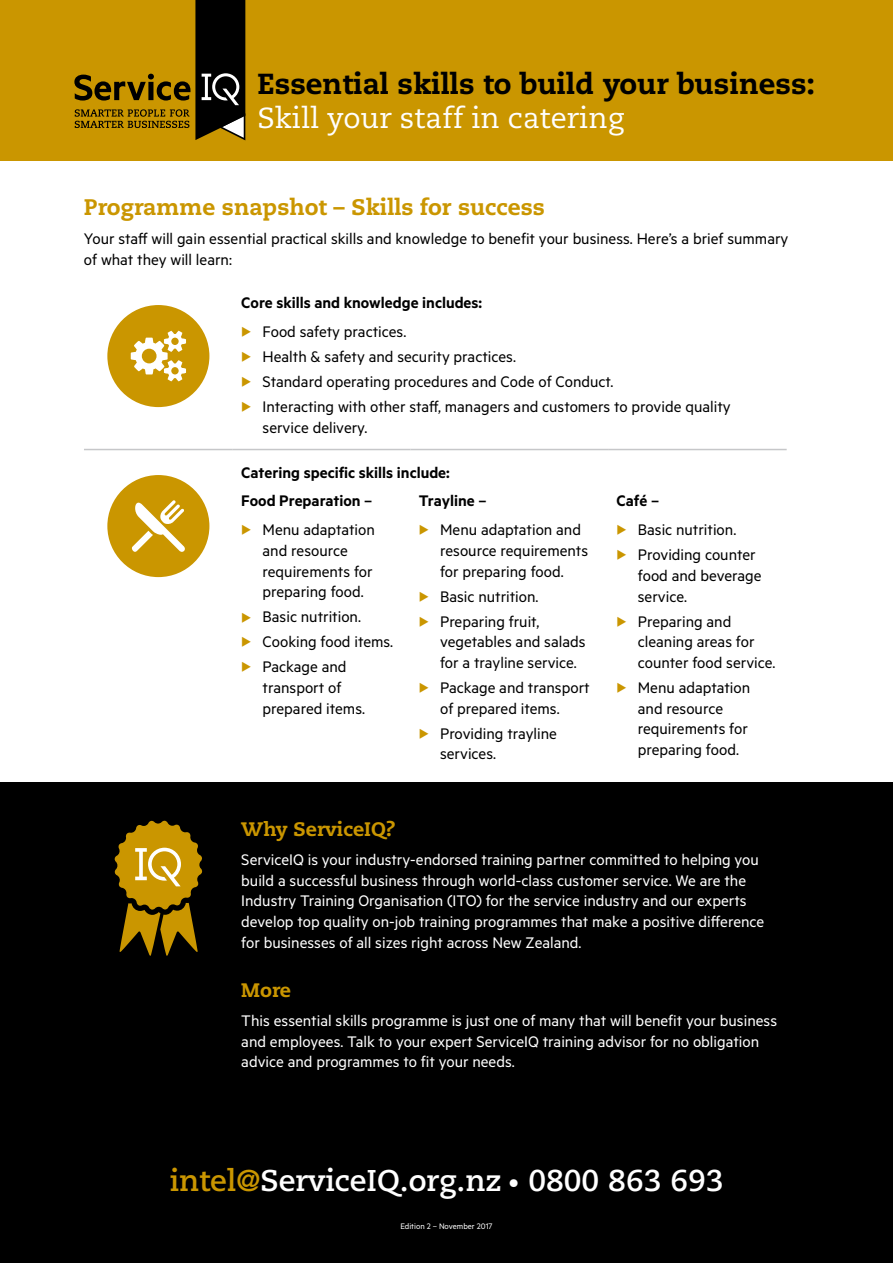
<style>
.page{position:relative;width:893px;height:1263px;background:#fff}
.page>*{position:absolute;margin:0;border:0;box-sizing:border-box;transform-origin:0 0}
.Body_text{font:700 30px "Caecilia LT Std";color:#fff}
.t1{font:800 28.95px "Caecilia LT Std";color:#000}
.t2{font:28.95px "Caecilia LT Std";color:#fff}
.Heading_2{font:800 22.5px "Caecilia LT Std";color:#ca9600}
.Heading_2-2{font:800 19.5px "Caecilia LT Std";color:#ca9600}
.Body_text-2{font:17.25px/20.7px "Metric";color:#000}
.Body_text-3{font:17.25px/20.7px "Metric";color:#fff}
.Body_text-4{font:600 17.25px "Metric";color:#000}
.Body_text_before_bul{font:600 17.25px "Metric";color:#000}
.Body_text-5{font:9px "Metric";color:#fff}
.s1{color:#ca9600}
.s2{font-size:22.5px}
</style>
<div class="page">
<div style="left:0;top:782px;width:893px;height:481px;background:#000"></div>
<hr style="left:84px;top:449px;width:149px;height:1px;background:#c6c7c9">
<hr style="left:233px;top:449px;width:177px;height:1px;background:#c6c7c9">
<hr style="left:410px;top:449px;width:198px;height:1px;background:#c6c7c9">
<hr style="left:608px;top:449px;width:179px;height:1px;background:#c6c7c9">
<div style="left:107px;top:305px;width:102px;height:102px;background:#ca9600;border-radius:50%"></div>
<svg style="left:131px;top:331px;width:55px;height:50px"></svg>
<div style="left:107px;top:475px;width:102px;height:102px;background:#ca9600;border-radius:50%"></div>
<svg style="left:131px;top:500px;width:54px;height:52px"></svg>
<svg style="left:114px;top:821px;width:89px;height:135px"></svg>
<div style="left:0;top:0;width:893px;height:161px;background:#ca9600"></div>
<svg style="left:74px;top:0;width:171px;height:140px"></svg>
<p class="t1" style="left:258px;top:66px;width:559px">Essential skills to build your business:</p>
<p class="t2" style="left:258px;top:101px;width:368px">Skill your staff in catering</p>
<p class="Heading_2" style="left:84px;top:193px;width:462px">Programme snapshot – Skills for success</p>
<p class="Body_text-2" style="left:84px;top:228px;width:706px">Your staff will gain essential practical skills and knowledge to benefit your business. Here’s a brief summary of what they will learn:</p>
<p class="Body_text-4" style="left:241px;top:292px;width:242px">Core skills and knowledge includes:</p>
<p class="Body_text-2" style="left:241px;top:321px;width:167px"><span class="s1">◆</span> Food safety practices.</p>
<p class="Body_text-2" style="left:241px;top:346px;width:276px"><span class="s1">◆</span> Health &amp; safety and security practices.</p>
<p class="Body_text-2" style="left:241px;top:370px;width:374px"><span class="s1">◆</span> Standard operating procedures and Code of Conduct.</p>
<p class="Body_text-2" style="left:263px;top:395px;width:470px;text-indent:-21px"><span class="s1">◆</span> Interacting with other staff, managers and customers to provide quality service delivery.</p>
<p class="Body_text-4" style="left:241px;top:462px;width:210px">Catering specific skills include:</p>
<p class="Body_text_before_bul" style="left:241px;top:490px;width:133px">Food Preparation –</p>
<p class="Body_text-2" style="left:263px;top:519px;width:114px;text-indent:-21px"><span class="s1">◆</span> Menu adaptation and resource requirements for preparing food.</p>
<p class="Body_text-2" style="left:241px;top:606px;width:121px"><span class="s1">◆</span> Basic nutrition.</p>
<p class="Body_text-2" style="left:241px;top:631px;width:153px"><span class="s1">◆</span> Cooking food items.</p>
<p class="Body_text-2" style="left:263px;top:656px;width:104px;text-indent:-21px"><span class="s1">◆</span> Package and transport of prepared items.</p>
<p class="Body_text_before_bul" style="left:617px;top:490px;width:44px">Café –</p>
<p class="Body_text-2" style="left:617px;top:519px;width:121px"><span class="s1">◆</span> Basic nutrition.</p>
<p class="Body_text-2" style="left:638px;top:544px;width:125px;text-indent:-21px"><span class="s1">◆</span> Providing counter food and beverage service.</p>
<p class="Body_text-2" style="left:638px;top:610px;width:139px;text-indent:-21px"><span class="s1">◆</span> Preparing and cleaning areas for counter food service.</p>
<p class="Body_text-2" style="left:638px;top:676px;width:114px;text-indent:-21px"><span class="s1">◆</span> Menu adaptation and resource requirements for preparing food.</p>
<p class="Body_text_before_bul" style="left:419px;top:490px;width:69px">Trayline –</p>
<p class="Body_text-2" style="left:440px;top:519px;width:150px;text-indent:-21px"><span class="s1">◆</span> Menu adaptation and resource requirements for preparing food.</p>
<p class="Body_text-2" style="left:419px;top:585px;width:121px"><span class="s1">◆</span> Basic nutrition.</p>
<p class="Body_text-2" style="left:440px;top:610px;width:147px;text-indent:-21px"><span class="s1">◆</span> Preparing fruit, vegetables and salads for a trayline service.</p>
<p class="Body_text-2" style="left:419px;top:676px;width:172px;text-align:center"><span class="s1">◆</span> Package and transport of prepared items.</p>
<p class="Body_text-2" style="left:440px;top:722px;width:118px;text-indent:-21px"><span class="s1">◆</span> Providing trayline services.</p>
<p class="Heading_2-2" style="left:241px;top:817px;width:156px">Why ServiceIQ?</p>
<p class="Body_text-3" style="left:241px;top:849px;width:524px">ServiceIQ is your industry-endorsed training partner committed to helping you build a successful business through world-class customer service. We are the Industry Training Organisation (ITO) for the service industry and our experts develop top quality on-job training programmes that make a positive difference for businesses of all sizes right across New Zealand.</p>
<p class="Heading_2-2" style="left:241px;top:978px;width:51px">More</p>
<p class="Body_text-3" style="left:241px;top:1010px;width:537px">This essential skills programme is just one of many that will benefit your business and employees. Talk to your expert ServiceIQ training advisor for no obligation advice and programmes to fit your needs.</p>
<p class="Body_text" style="left:170px;top:1163px;width:555px"><span class="s1">intel@</span>ServiceIQ.org.nz <span class="s2">•</span> 0800 863 693</p>
<p class="Body_text-5" style="left:400px;top:1221px;width:94px">Edition 2 – November 2017</p>
</div>
